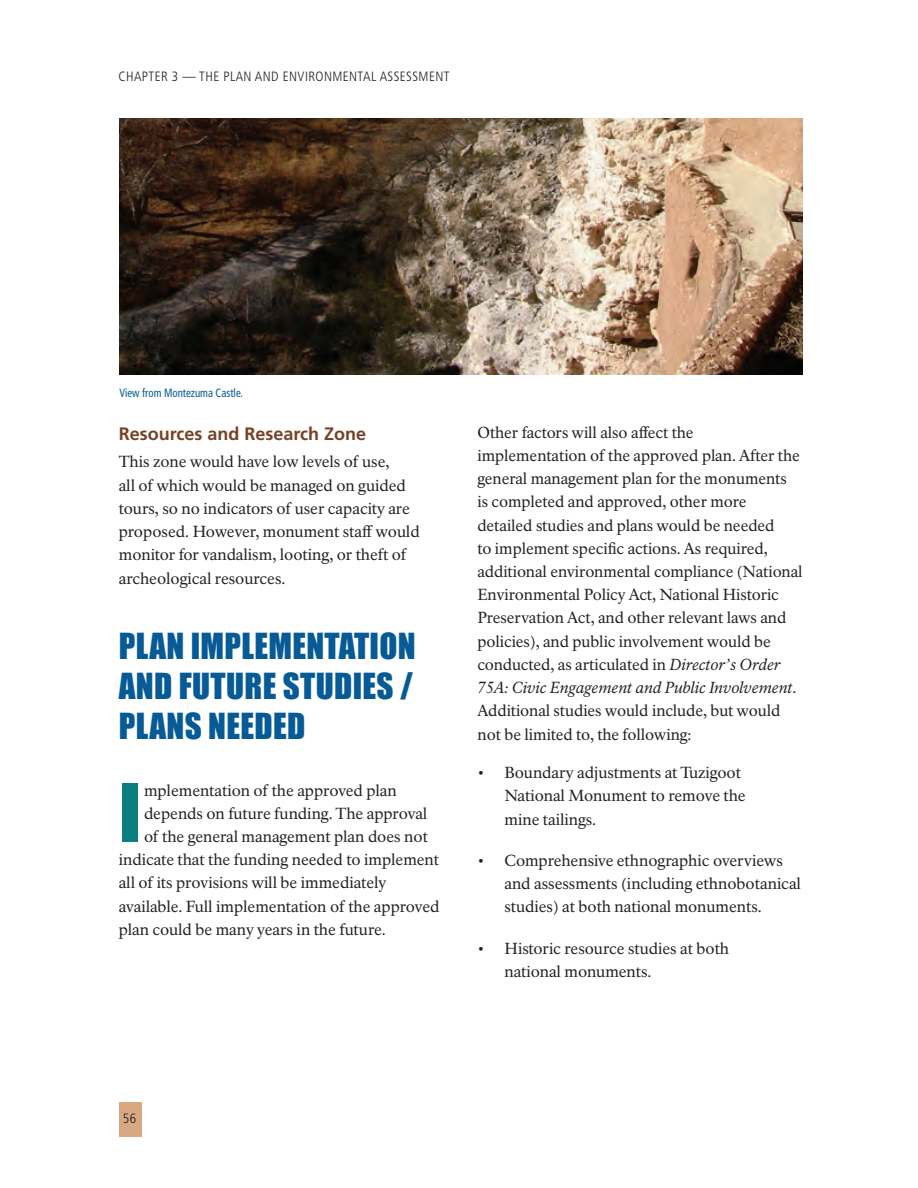
<style>
.page{position:relative;width:918px;height:1188px;background:#fff}
.page>*{position:absolute;margin:0;border:0;box-sizing:border-box;transform-origin:0 0}
.Body_Text_Drop_Cap{font:74.55px "Impact";color:#0b7e82}
.DSC_Level_2{font:33px/39.6px "Impact";letter-spacing:.01em;color:#065b96;text-align:justify}
.DSC_Level_3{font:700 18px "Frutiger";color:#764227}
.Body_Text{font:15.75px/23.2px "NPS Rawlinson OT";letter-spacing:-.005em;color:#231f20}
.Body_Text_Drop_Cap-2{font:15.75px "NPS Rawlinson OT";letter-spacing:-.005em;color:#231f20}
.List_Bullet{font:15.75px/23.2px "NPS Rawlinson OT Old";letter-spacing:-.005em;color:#231f20}
.t1{font:300 condensed 13.5px "Frutiger";letter-spacing:.03em;color:#231f20}
.Caption_2{font:condensed 12px "Frutiger";color:#065b96;scale:.9 1}
.s1{font-style:italic}
</style>
<div class="page">
<div style="left:119px;top:1102px;width:23px;height:35px;background:#d8a882"></div>
<img style="left:120px;top:118px;width:682px;height:257px">
<p class="t1" style="left:118px;top:69px;width:333px">CHAPTER 3 — THE PLAN AND ENVIRONMENTAL ASSESSMENT</p>
<p class="Caption_2" style="left:119px;top:386px;width:139px">View from Montezuma Castle.</p>
<p class="DSC_Level_3" style="left:119px;top:423px;width:249px">Resources and Research Zone</p>
<p class="Body_Text" style="left:119px;top:451px;width:302px">This zone would have low levels of use,<br>all of which would be managed on guided tours, so no indicators of user capacity are proposed. However, monument staff would monitor for vandalism, looting, or theft of archeological resources.</p>
<p class="DSC_Level_2" style="left:119px;top:626px;width:298px">PLAN IMPLEMENTATION AND FUTURE STUDIES / PLANS NEEDED</p>
<p class="Body_Text_Drop_Cap" style="left:119px;top:755px;width:23px">I</p>
<p class="Body_Text_Drop_Cap-2" style="left:144px;top:780px;width:254px">mplementation of the approved plan</p>
<p class="Body_Text_Drop_Cap-2" style="left:144px;top:804px;width:285px">depends on future funding. The approval</p>
<p class="Body_Text_Drop_Cap-2" style="left:144px;top:827px;width:286px">of the general management plan does not</p>
<p class="Body_Text_Drop_Cap-2" style="left:119px;top:850px;width:322px">indicate that the funding needed to implement</p>
<p class="Body_Text_Drop_Cap-2" style="left:119px;top:873px;width:269px">all of its provisions will be immediately</p>
<p class="Body_Text_Drop_Cap-2" style="left:119px;top:897px;width:322px">available. Full implementation of the approved</p>
<p class="Body_Text_Drop_Cap-2" style="left:119px;top:920px;width:269px">plan could be many years in the future.</p>
<p class="Body_Text" style="left:477px;top:421px;width:327px">Other factors will also affect the implementation of the approved plan. After the general management plan for the monuments<br>is completed and approved, other more detailed studies and plans would be needed<br>to implement specific actions. As required, additional environmental compliance (National Environmental Policy Act, National Historic Preservation Act, and other relevant laws and policies), and public involvement would be conducted, as articulated in <span class="s1">Director’s Order 75A: Civic Engagement and Public Involvement</span>.<br>Additional studies would include, but would not be limited to, the following:</p>
<p class="List_Bullet" style="left:504px;top:761px;width:243px;text-indent:-27px">• Boundary adjustments at Tuzigoot<br>National Monument to remove the mine tailings.</p>
<p class="List_Bullet" style="left:504px;top:849px;width:298px;text-indent:-27px">• Comprehensive ethnographic overviews and assessments (including ethnobotanical studies) at both national monuments.</p>
<p class="List_Bullet" style="left:504px;top:937px;width:226px;text-indent:-27px">• Historic resource studies at both national monuments.</p>
<p class="t1" style="left:123px;top:1111px;width:15px">56</p>
</div>
